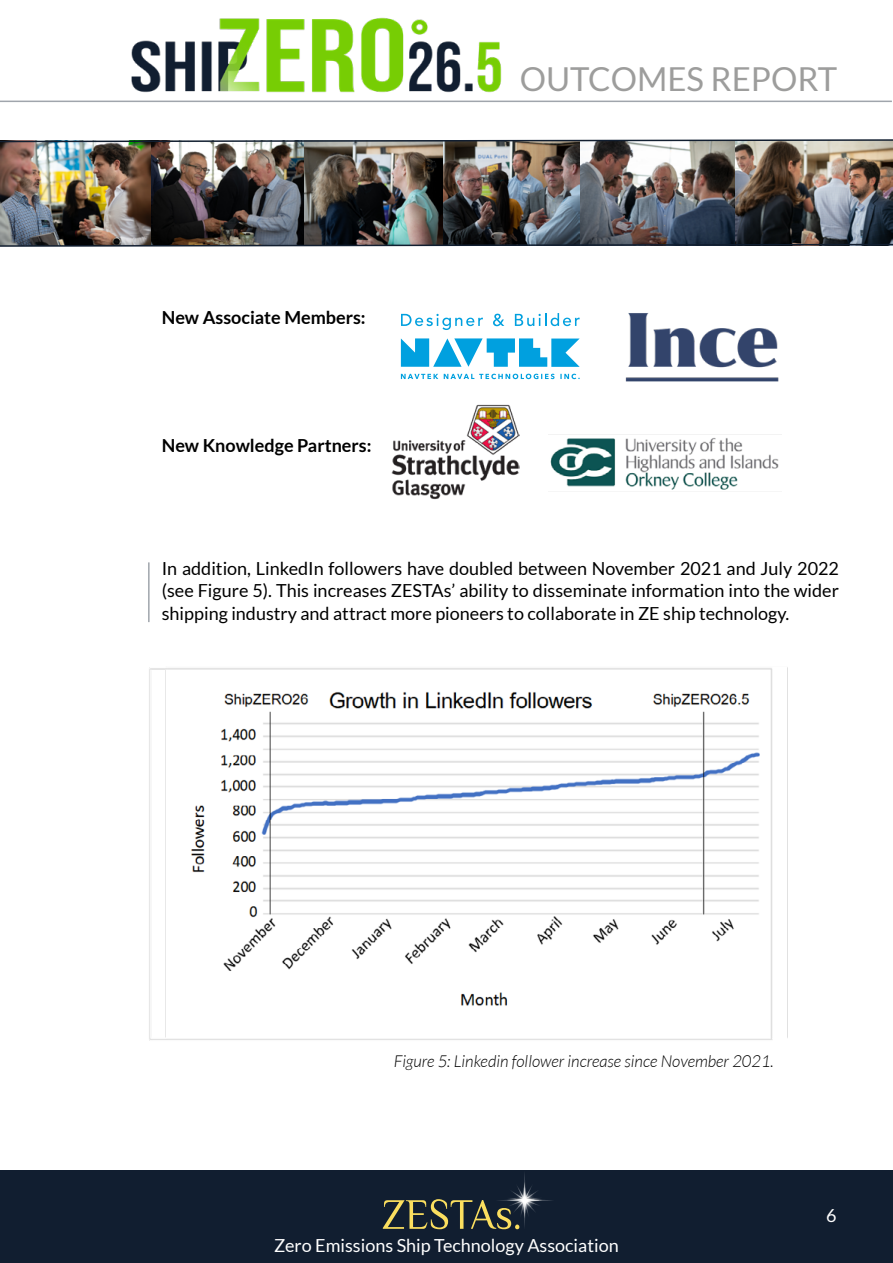
<style>
.page{position:relative;width:893px;height:1263px;background:#fff}
.page>*{position:absolute;margin:0;border:0;box-sizing:border-box;transform-origin:0 0}
.t1{font:33px "Lato";color:#9d9d9c}
.t2{font:18px/22.5px "Lato";color:#000;text-align:justify}
.t3{font:700 18px "Lato";color:#000}
.t4{font:18px "Lato";color:#fff}
.t5{font:italic 300 16.5px "Lato";color:#000}
</style>
<div class="page">
<div style="left:0;top:1170px;width:893px;height:93px;background:#111e30"></div>
<hr style="left:0;top:101px;width:892px;height:1px;background:#a0a5ac">
<img style="left:122px;top:17px;width:389px;height:84px">
<img style="left:0;top:143px;width:152px;height:100px">
<img style="left:152px;top:143px;width:152px;height:100px">
<img style="left:443px;top:143px;width:449px;height:100px">
<img style="left:304px;top:143px;width:139px;height:100px">
<svg style="left:0;top:139px;width:893px;height:4px"></svg>
<svg style="left:0;top:243px;width:893px;height:4px;background:#545960"></svg>
<svg style="left:401px;top:374px;width:147px;height:5px"></svg>
<svg style="left:401px;top:338px;width:179px;height:29px"></svg>
<svg style="left:401px;top:314px;width:82px;height:16px"></svg>
<svg style="left:493px;top:314px;width:11px;height:12px"></svg>
<svg style="left:515px;top:313px;width:65px;height:13px"></svg>
<img style="left:628px;top:313px;width:150px;height:38px">
<img style="left:469px;top:404px;width:48px;height:23px">
<img style="left:548px;top:351px;width:231px;height:31px">
<img style="left:148px;top:427px;width:640px;height:803px">
<p class="t3" style="left:162px;top:307px;width:205px">New Associate Members:</p>
<p class="t3" style="left:162px;top:435px;width:211px">New Knowledge Partners:</p>
<h1 class="t1" style="left:520px;top:61px;width:319px">OUTCOMES REPORT</h1>
<p class="t2" style="left:162px;top:557px;width:679px">In addition, LinkedIn followers have doubled between November 2021 and July 2022 (see Figure 5). This increases ZESTAs’ ability to disseminate information into the wider shipping industry and attract more pioneers to collaborate in ZE ship technology.</p>
<p class="t5" style="left:394px;top:1052px;width:382px">Figure 5: Linkedin follower increase since November 2021.</p>
<p class="t4" style="left:274px;top:1235px;width:346px">Zero Emissions Ship Technology Association</p>
<p class="t4" style="left:826px;top:1205px;width:12px">6</p>
</div>
